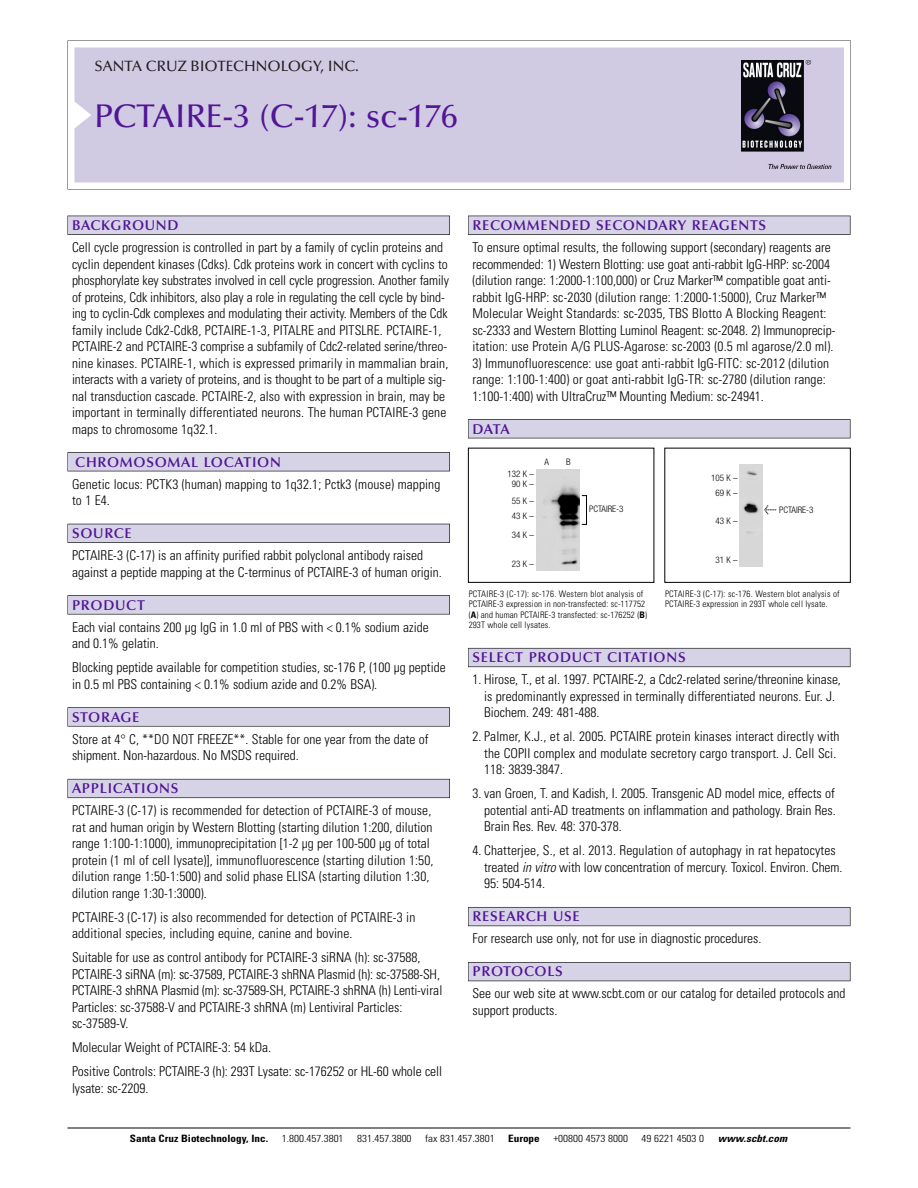
<style>
.page{position:relative;width:918px;height:1188px;background:#fff}
.page>*{position:absolute;margin:0;border:0;box-sizing:border-box;transform-origin:0 0}
.t1{font:500 33px "Optima";color:#511695}
.t2{font:500 15px "Optima";color:#231f20}
.t3{font:600 14.25px "Optima";letter-spacing:.05em;color:#511695}
.t4{font:300 condensed 13.5px/16.5px "Univers";color:#000}
.t5{font:300 condensed 10.2px "Univers";color:#000;scale:1.1 1}
.t6{font:700 condensed 10.2px "Univers";color:#000;scale:1.1 1}
.t7{font:italic 700 condensed 10.2px "Univers";letter-spacing:.005em;color:#000;scale:1.1 1}
.t8{font:300 condensed 9px/10.5px "Univers";letter-spacing:.015em;color:#000}
.t9{font:300 condensed 9px/9.8px "Helvetica Neue";color:#000;text-align:center}
.s1{font-family:"Meta Plus";font-weight:400;font-stretch:normal;font-size:10.5px}
.s2{font-weight:700}
.s3{font-style:italic}
</style>
<div class="page">
<svg style="left:68px;top:40px;width:783px;height:149px"></svg>
<div style="left:74px;top:47px;width:770px;height:135px;background:#d1cae3"></div>
<img style="left:741px;top:60px;width:90px;height:108px">
<div style="left:68px;top:216px;width:382px;height:19px;background:#525155"></div>
<div style="left:68px;top:216px;width:381px;height:18px;background:#d7d3e7"></div>
<div style="left:68px;top:452px;width:382px;height:19px;background:#525155"></div>
<div style="left:68px;top:453px;width:381px;height:18px;background:#d7d3e7"></div>
<div style="left:68px;top:524px;width:382px;height:19px;background:#525158"></div>
<div style="left:68px;top:524px;width:381px;height:18px;background:#d7d3e7"></div>
<div style="left:68px;top:595px;width:382px;height:19px;background:#575759"></div>
<div style="left:68px;top:596px;width:381px;height:18px;background:#d7d3e7"></div>
<svg style="left:68px;top:707px;width:382px;height:20px"></svg>
<div style="left:68px;top:708px;width:381px;height:18px;background:#d7d3e7"></div>
<div style="left:68px;top:779px;width:382px;height:19px;background:#66646e"></div>
<div style="left:68px;top:779px;width:381px;height:18px;background:#d7d3e7"></div>
<div style="left:468px;top:216px;width:382px;height:19px;background:#525155"></div>
<div style="left:468px;top:216px;width:382px;height:18px;background:#d7d3e7"></div>
<div style="left:468px;top:419px;width:382px;height:19px;background:#525155"></div>
<div style="left:468px;top:420px;width:382px;height:18px;background:#d7d3e7"></div>
<div style="left:468px;top:648px;width:382px;height:19px;background:#66646d"></div>
<div style="left:468px;top:649px;width:382px;height:18px;background:#d7d3e7"></div>
<div style="left:468px;top:907px;width:382px;height:19px;background:#5b5961"></div>
<div style="left:468px;top:908px;width:382px;height:18px;background:#d7d3e7"></div>
<div style="left:468px;top:962px;width:382px;height:19px;background:#535259"></div>
<div style="left:468px;top:963px;width:382px;height:18px;background:#d7d3e7"></div>
<hr style="left:68px;top:1128px;width:782px;height:1px;background:#000">
<div style="left:468px;top:448px;width:186px;height:135px;border:1px solid #000"></div>
<div style="left:664px;top:448px;width:187px;height:135px;border:1px solid #000"></div>
<img style="left:536px;top:470px;width:43px;height:101px">
<div style="left:582px;top:496px;width:5px;height:28px;border:1px solid #000"></div>
<img style="left:740px;top:465px;width:22px;height:102px">
<p class="t2" style="left:94px;top:61px;width:266px">SANTA CRUZ BIOTECHNOLOGY, INC.</p>
<h1 class="t1" style="left:94px;top:103px;width:365px">PCTAIRE-3 (C-17): sc-176</h1>
<p class="t3" style="left:72px;top:219px;width:108px">BACKGROUND</p>
<p class="t4" style="left:72px;top:240px;width:379px">Cell cycle progression is controlled in part by a family of cyclin proteins and cyclin dependent kinases (Cdks). Cdk proteins work in concert with cyclins to phosphorylate key substrates involved in cell cycle progression. Another family of proteins, Cdk inhibitors, also play a role in regulating the cell cycle by bind&shy;ing to cyclin-Cdk complexes and modulating their activity. Members of the Cdk family include Cdk2-Cdk8, PCTAIRE-1-3, PITALRE and PITSLRE. PCTAIRE-1, PCTAIRE-2 and PCTAIRE-3 comprise a subfamily of Cdc2-related serine/threo&shy;nine kinases. PCTAIRE-1, which is expressed primarily in mammalian brain, interacts with a variety of proteins, and is thought to be part of a multiple sig&shy;nal transduction cascade. PCTAIRE-2, also with expression in brain, may be important in terminally differentiated neurons. The human PCTAIRE-3 gene maps to chromosome 1q32.1.</p>
<p class="t3" style="left:75px;top:456px;width:207px">CHROMOSOMAL LOCATION</p>
<p class="t4" style="left:72px;top:477px;width:370px">Genetic locus: PCTK3 (human) mapping to 1q32.1; Pctk3 (mouse) mapping to 1 E4.</p>
<p class="t3" style="left:72px;top:528px;width:61px">SOURCE</p>
<p class="t4" style="left:72px;top:548px;width:371px">PCTAIRE-3 (C-17) is an affinity purified rabbit polyclonal antibody raised against a peptide mapping at the C-terminus of PCTAIRE-3 of human origin.</p>
<p class="t3" style="left:72px;top:599px;width:74px">PRODUCT</p>
<p class="t4" style="left:72px;top:620px;width:358px">Each vial contains 200 µg IgG in 1.0 ml of PBS with &lt; 0.1% sodium azide and 0.1% gelatin.</p>
<p class="t4" style="left:72px;top:660px;width:375px">Blocking peptide available for competition studies, sc-176 P, (100 µg peptide in 0.5 ml PBS containing &lt; 0.1% sodium azide and 0.2% BSA).</p>
<p class="t3" style="left:72px;top:711px;width:69px">STORAGE</p>
<p class="t4" style="left:72px;top:732px;width:358px">Store at 4° C, **DO NOT FREEZE**. Stable for one year from the date of shipment. Non-hazardous. No MSDS required.</p>
<p class="t3" style="left:72px;top:783px;width:108px">APPLICATIONS</p>
<p class="t4" style="left:72px;top:803px;width:363px">PCTAIRE-3 (C-17) is recommended for detection of PCTAIRE-3 of mouse, rat and human origin by Western Blotting (starting dilution 1:200, dilution range 1:100-1:1000), immunoprecipitation [1-2 µg per 100-500 µg of total protein (1 ml of cell lysate)], immunofluorescence (starting dilution 1:50, dilution range 1:50-1:500) and solid phase ELISA (starting dilution 1:30, dilution range 1:30-1:3000).</p>
<p class="t4" style="left:72px;top:910px;width:345px">PCTAIRE-3 (C-17) is also recommended for detection of PCTAIRE-3 in additional species, including equine, canine and bovine.</p>
<p class="t4" style="left:72px;top:950px;width:372px">Suitable for use as control antibody for PCTAIRE-3 siRNA (h): sc-37588, PCTAIRE-3 siRNA (m): sc-37589, PCTAIRE-3 shRNA Plasmid (h): sc-37588-SH, PCTAIRE-3 shRNA Plasmid (m): sc-37589-SH, PCTAIRE-3 shRNA (h) Lenti-viral Particles: sc-37588-V and PCTAIRE-3 shRNA (m) Lentiviral Particles: sc-37589-V.</p>
<p class="t4" style="left:72px;top:1037px;width:372px;line-height:24px">Molecular Weight of PCTAIRE-3: 54 kDa.<br>Positive Controls: PCTAIRE-3 (h): 293T Lysate: sc-176252 or HL-60 whole cell</p>
<p class="t4" style="left:72px;top:1081px;width:78px">lysate: sc-2209.</p>
<p class="t3" style="left:473px;top:219px;width:295px">RECOMMENDED SECONDARY REAGENTS</p>
<p class="t4" style="left:473px;top:240px;width:364px">To ensure optimal results, the following support (secondary) reagents are recommended: 1) Western Blotting: use goat anti-rabbit IgG-HRP: sc-2004 (dilution range: 1:2000-1:100,000) or Cruz Marker™ compatible goat anti&shy;rabbit IgG-HRP: sc-2030 (dilution range: 1:2000-1:5000), Cruz Marker™ Molecular Weight Standards: sc-2035, TBS Blotto A Blocking Reagent: sc-2333 and Western Blotting Luminol Reagent: sc-2048. 2) Immunoprecip&shy;itation: use Protein A/G PLUS-Agarose: sc-2003 (0.5 ml agarose/2.0 ml).</p>
<p class="t4" style="left:473px;top:356px;width:358px">3) Immunofluorescence: use goat anti-rabbit IgG-FITC: sc-2012 (dilution range: 1:100-1:400) or goat anti-rabbit IgG-TR: sc-2780 (dilution range:<br>1:100-1:400) with UltraCruz™ Mounting Medium: sc-24941.</p>
<p class="t3" style="left:473px;top:423px;width:39px">DATA</p>
<p class="t9" style="left:508px;top:470px;width:28px">132 K –<br>90K–</p>
<p class="t9" style="left:512px;top:494px;width:24px;line-height:15px;text-align:left">55K–<br>43K–</p>
<p class="t9" style="left:512px;top:531px;width:24px">34K–</p>
<p class="t9" style="left:512px;top:560px;width:24px">23K–</p>
<p class="t9" style="left:544px;top:458px;width:6px">A</p>
<p class="t9" style="left:566px;top:458px;width:6px">B</p>
<p class="t9" style="left:589px;top:505px;width:36px">PCTAIRE-3</p>
<p class="t9" style="left:711px;top:471px;width:28px;line-height:15.3px">105 K –<br>69K–</p>
<p class="t9" style="left:716px;top:516px;width:24px">43K–</p>
<p class="t9" style="left:716px;top:556px;width:24px">31K–</p>
<p class="t9" style="left:764px;top:506px;width:51px"><span class="s1">&lt;</span> PCTAIRE-3</p>
<p class="t8" style="left:469px;top:589px;width:180px">PCTAIRE-3 (C-17): sc-176. Western blot analysis of PCTAIRE-3 expression in non-transfected: sc-117752 (<span class="s2">A</span>) and human PCTAIRE-3 transfected: sc-176252 (<span class="s2">B</span>)<br>293T whole cell lysates.</p>
<p class="t8" style="left:665px;top:589px;width:176px">PCTAIRE-3 (C-17): sc-176. Western blot analysis of<br>PCTAIRE-3 expression in 293T whole cell lysate.</p>
<p class="t3" style="left:473px;top:652px;width:215px">SELECT PRODUCT CITATIONS</p>
<p class="t4" style="left:484px;top:673px;width:358px;text-indent:-12px">1. Hirose, T., et al. 1997. PCTAIRE-2, a Cdc2-related serine/threonine kinase, is predominantly expressed in terminally differentiated neurons. Eur. J.<br>Biochem. 249: 481-488.</p>
<p class="t4" style="left:484px;top:730px;width:357px;text-indent:-12px">2. Palmer, K.J., et al. 2005. PCTAIRE protein kinases interact directly with the COPII complex and modulate secretory cargo transport. J. Cell Sci.<br>118: 3839-3847.</p>
<p class="t4" style="left:484px;top:787px;width:353px;text-align:justify;text-indent:-12px">3. van Groen, T. and Kadish, I. 2005. Transgenic AD model mice, effects of potential anti-AD treatments on inflammation and pathology. Brain Res.<br>Brain Res. Rev. 48: 370-378.</p>
<p class="t4" style="left:484px;top:844px;width:360px;text-indent:-12px">4. Chatterjee, S., et al. 2013. Regulation of autophagy in rat hepatocytes treated <span class="s3">in vitro</span> with low concentration of mercury. Toxicol. Environ. Chem.<br>95: 504-514.</p>
<p class="t3" style="left:473px;top:911px;width:109px">RESEARCH USE</p>
<p class="t4" style="left:473px;top:932px;width:290px">For research use only, not for use in diagnostic procedures.</p>
<p class="t3" style="left:473px;top:966px;width:92px">PROTOCOLS</p>
<p class="t4" style="left:473px;top:987px;width:375px">See our web site at www.scbt.com or our catalog for detailed protocols and support products.</p>
<p class="t6" style="left:130px;top:1135px;width:127px">Santa Cruz Biotechnology, Inc.</p>
<p class="t5" style="left:282px;top:1135px;width:58px">1.800.457.3801</p>
<p class="t5" style="left:357px;top:1135px;width:51px">831.457.3800</p>
<p class="t5" style="left:425px;top:1135px;width:65px">fax 831.457.3801</p>
<p class="t6" style="left:508px;top:1135px;width:30px">Europe</p>
<p class="t5" style="left:553px;top:1135px;width:69px">+00800 4573 8000</p>
<p class="t5" style="left:642px;top:1135px;width:58px">49 6221 4503 0</p>
<p class="t7" style="left:718px;top:1135px;width:64px">www.scbt.com</p>
</div>
